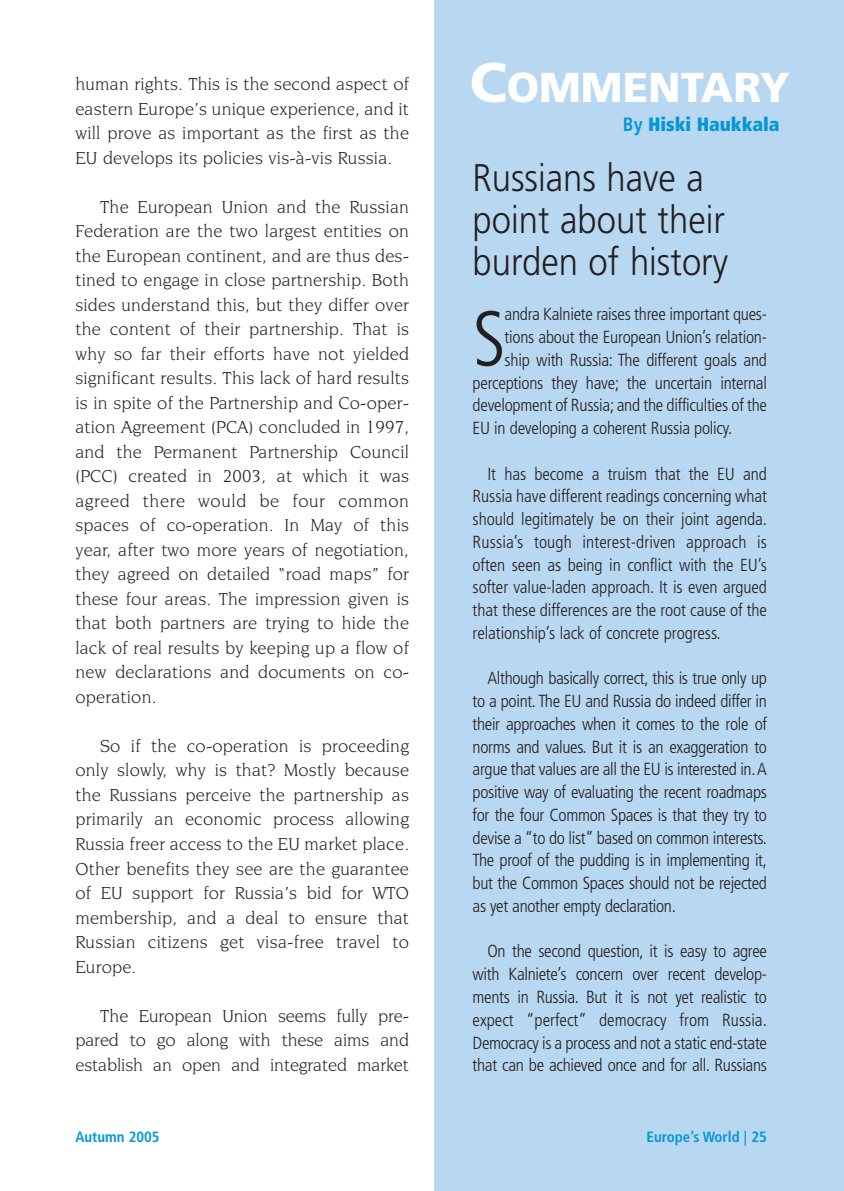
<style>
.page{position:relative;width:844px;height:1191px;background:#fff}
.page>*{position:absolute;margin:0;border:0;box-sizing:border-box;transform-origin:0 0}
.t1{font:300 condensed 78.05px "Frutiger";color:#231f20}
.t2{font:900 41.82px "Frutiger";color:#fff}
.t3{font:300 38.5px/42px "Frutiger";color:#231f20;scale:.9 1}
.t4{font:900 condensed 19.25px "Frutiger";color:#0696d7}
.t5{font:18.38px/24.5px "Novarese IT Cby BT";letter-spacing:.01em;color:#231f20;text-align:justify}
.t6{font:300 condensed 17.5px/22.8px "Frutiger";letter-spacing:-.015em;color:#231f20;text-align:justify}
.t7{font:700 condensed 14.88px "Frutiger";color:#0696d7}
.s1{font-size:55.65px}
.s2{font-weight:700}
</style>
<div class="page">
<div style="left:434px;top:0;width:409px;height:1191px;background:#b8d7f0"></div>
<p class="t5" style="left:75px;top:73px;width:335px">human rights. This is the second aspect of eastern Europe’s unique experience, and it will prove as important as the first as the EU develops its policies vis-à-vis Russia.</p>
<p class="t5" style="left:75px;top:195px;width:335px;text-indent:25px">The European Union and the Russian Federation are the two largest entities on the European continent, and are thus des&shy;tined to engage in close partnership. Both sides understand this, but they differ over the content of their partnership. That is why so far their efforts have not yielded significant results. This lack of hard results is in spite of the Partnership and Co-oper&shy;ation Agreement (PCA) concluded in 1997, and the Permanent Partnership Council (PCC) created in 2003, at which it was agreed there would be four common spaces of co-operation. In May of this year, after two more years of negotiation, they agreed on detailed “road maps” for these four areas. The impression given is that both partners are trying to hide the lack of real results by keeping up a flow of new declarations and documents on co&shy;operation.</p>
<p class="t5" style="left:75px;top:734px;width:335px;text-indent:25px">So if the co-operation is proceeding only slowly, why is that? Mostly because the Russians perceive the partnership as primarily an economic process allowing Russia freer access to the EU market place.<br>Other benefits they see are the guarantee of EU support for Russia’s bid for WTO membership, and a deal to ensure that Russian citizens get visa-free travel to Europe.</p>
<p class="t5" style="left:75px;top:1004px;width:335px;text-indent:25px">The European Union seems fully pre&shy;pared to go along with these aims and establish an open and integrated market</p>
<h2 class="t2" style="left:469px;top:71px;width:322px"><span class="s1">C</span>OMMENTARY</h2>
<p class="t4" style="left:622px;top:116px;width:158px"><span class="s2">By</span> Hiski Haukkala</p>
<h3 class="t3" style="left:472px;top:160px;width:285px">Russians have a point about their burden of history</h3>
<h1 class="t1" style="left:472px;top:307px;width:35px">S</h1>
<p class="t6" style="left:504px;top:304px;width:264px">andra Kalniete raises three important ques-</p>
<p class="t6" style="left:504px;top:327px;width:264px">tions about the European Union’s relation-</p>
<p class="t6" style="left:504px;top:350px;width:264px">ship with Russia: The different goals and</p>
<p class="t6" style="left:472px;top:372px;width:296px">perceptions they have; the uncertain internal</p>
<p class="t6" style="left:472px;top:395px;width:296px">development of Russia; and the difficulties of the</p>
<p class="t6" style="left:472px;top:418px;width:261px">EU in developing a coherent Russia policy.</p>
<p class="t6" style="left:472px;top:463px;width:296px;text-indent:15px">It has become a truism that the EU and Russia have different readings concerning what should legitimately be on their joint agenda.<br>Russia’s tough interest-driven approach is often seen as being in conflict with the EU’s softer value-laden approach. It is even argued that these differences are the root cause of the relationship’s lack of concrete progress.</p>
<p class="t6" style="left:472px;top:668px;width:296px;text-indent:15px">Although basically correct, this is true only up to a point. The EU and Russia do indeed differ in their approaches when it comes to the role of norms and values. But it is an exaggeration to argue that values are all the EU is interested in.A positive way of evaluating the recent roadmaps for the four Common Spaces is that they try to devise a “to do list” based on common interests.<br>The proof of the pudding is in implementing it, but the Common Spaces should not be rejected as yet another empty declaration.</p>
<p class="t6" style="left:472px;top:941px;width:296px;text-indent:15px">On the second question, it is easy to agree with Kalniete’s concern over recent develop&shy;ments in Russia. But it is not yet realistic to expect “perfect” democracy from Russia.<br>Democracy is a process and not a static end-state that can be achieved once and for all. Russians</p>
<p class="t7" style="left:75px;top:1131px;width:86px">Autumn 2005</p>
<p class="t7" style="left:646px;top:1131px;width:122px">Europe’s World | 25</p>
</div>
